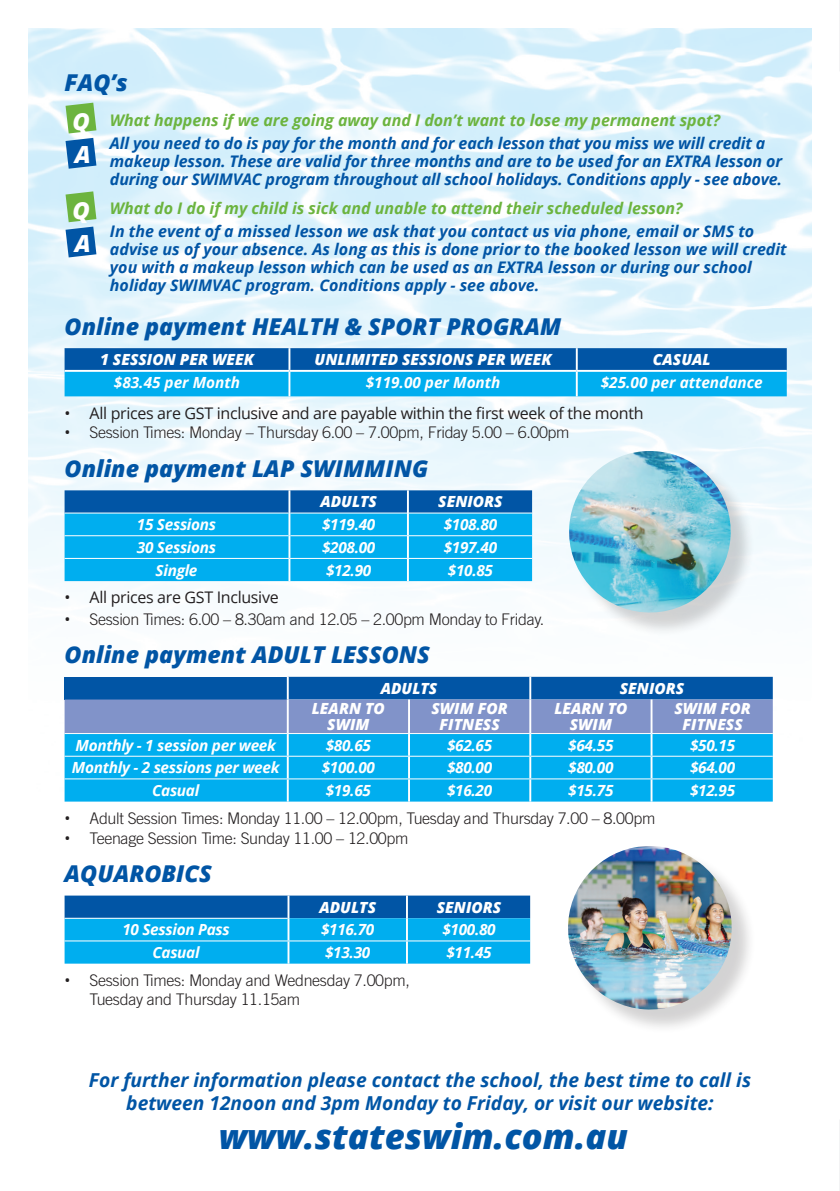
<style>
.page{position:relative;width:840px;height:1191px;background:#fff}
.page>*{position:absolute;margin:0;border:0;box-sizing:border-box;transform-origin:0 0}
.t1{font:italic 800 34.6px "Open Sans";color:#0155a5}
.t2{font:italic 800 23.6px/33px "Open Sans";color:#fff}
.t3{font:italic 800 23.2px "Open Sans";color:#0155a5}
.t4{font:italic 700 19.2px/23px "Open Sans";color:#0155a5;text-align:center}
.t5{font:italic 700 16px/18px "Open Sans";color:#0155a5}
.t6{font:300 16px/19.2px "Trade Gothic";letter-spacing:-.02em;color:#231f20}
.t7{font:italic 700 16px "Open Sans";color:#6cb43f}
.t8{font:16px "Open Sans";letter-spacing:-.02em;color:#231f20}
.t9{font:italic 700 15.4px "Open Sans";letter-spacing:-.02em;color:#fff}
.t10{font:italic 800 15.4px/16px "Open Sans";color:#fff;text-align:center}
.t11{font:italic 700 15.4px "Open Sans";color:#fff}
.s1{font-family:"Open Sans";font-weight:400}
</style>
<div class="page">
<hr style="left:839px;top:0;width:1px;height:71px;background:#d1d2d4">
<hr style="left:839px;top:1119px;width:1px;height:72px;background:#d1d2d4">
<img style="left:28px;top:28px;width:783px;height:770px">
<svg style="left:65px;top:348px;width:721px;height:48px;background:#0284cc"></svg>
<hr style="left:288px;top:348px;width:2px;height:22px;background:#fff">
<hr style="left:575px;top:348px;width:2px;height:22px;background:#fff">
<hr style="left:65px;top:370px;width:224px;height:2px;background:#fff">
<hr style="left:289px;top:370px;width:287px;height:2px;background:#fff">
<hr style="left:288px;top:372px;width:2px;height:24px;background:#fff">
<hr style="left:576px;top:370px;width:210px;height:2px;background:#fff">
<hr style="left:575px;top:372px;width:2px;height:24px;background:#fff">
<svg style="left:65px;top:490px;width:466px;height:91px;background:#0b9cdd"></svg>
<svg style="left:65px;top:677px;width:707px;height:124px;background:#2797d7"></svg>
<hr style="left:408px;top:779px;width:2px;height:22px;background:#fff">
<hr style="left:529px;top:779px;width:2px;height:22px;background:#fff">
<hr style="left:650px;top:779px;width:2px;height:22px;background:#fff">
<hr style="left:65px;top:755px;width:222px;height:1px;background:#fff">
<hr style="left:287px;top:755px;width:122px;height:1px;background:#fff">
<hr style="left:409px;top:755px;width:121px;height:1px;background:#fff">
<hr style="left:530px;top:755px;width:121px;height:1px;background:#fff">
<hr style="left:651px;top:755px;width:121px;height:1px;background:#fff">
<hr style="left:65px;top:778px;width:222px;height:1px;background:#fff">
<hr style="left:287px;top:778px;width:122px;height:1px;background:#fff">
<hr style="left:409px;top:778px;width:121px;height:1px;background:#fff">
<hr style="left:530px;top:778px;width:121px;height:1px;background:#fff">
<hr style="left:651px;top:778px;width:121px;height:1px;background:#fff">
<hr style="left:287px;top:699px;width:1px;height:34px;background:#fff">
<hr style="left:408px;top:699px;width:2px;height:34px;background:#fff">
<hr style="left:529px;top:699px;width:2px;height:34px;background:#fff">
<hr style="left:650px;top:699px;width:2px;height:34px;background:#fff">
<hr style="left:287px;top:733px;width:122px;height:1px;background:#fff">
<hr style="left:409px;top:733px;width:121px;height:1px;background:#fff">
<hr style="left:530px;top:733px;width:121px;height:1px;background:#fff">
<hr style="left:651px;top:733px;width:121px;height:1px;background:#fff">
<svg style="left:65px;top:895px;width:465px;height:68px;background:#0a94d7"></svg>
<hr style="left:287px;top:895px;width:2px;height:23px;background:#fff">
<hr style="left:65px;top:917px;width:222px;height:1px;background:#fff">
<div style="left:572px;top:454px;width:183px;height:183px;background:#231f20;opacity:.2"></div>
<img style="left:566px;top:451px;width:167px;height:164px">
<div style="left:571px;top:849px;width:185px;height:185px;background:#231f20;opacity:.2"></div>
<img style="left:568px;top:846px;width:166px;height:166px">
<svg style="left:65px;top:103px;width:31px;height:66px;background:#609f93"></svg>
<svg style="left:65px;top:191px;width:31px;height:66px;background:#5e9e93"></svg>
<h3 class="t3" style="left:65px;top:64px;width:65px">FAQ’S</h3>
<p class="t7" style="left:110px;top:108px;width:611px">What happens if we are going away and I don’t want to lose my permanent spot?</p>
<p class="t5" style="left:110px;top:134px;width:673px">All you need to do is pay for the month and for each lesson that you miss we will credit a makeup lesson. These are valid for three months and are to be used for an EXTRA lesson or during our SWIMVAC program throughout all school holidays. Conditions apply - see above.</p>
<p class="t7" style="left:110px;top:197px;width:573px">What do I do if my child is sick and unable to attend their scheduled lesson?</p>
<p class="t5" style="left:110px;top:222px;width:678px">In the event of a missed lesson we ask that you contact us via phone, email or SMS to advise us of your absence. As long as this is done prior to the booked lesson we will credit you with a makeup lesson which can be used as an EXTRA lesson or during our school holiday SWIMVAC program. Conditions apply - see above.</p>
<h3 class="t3" style="left:65px;top:309px;width:498px">ONLINE PAYMENT HEALTH &amp; SPORT PROGRAM</h3>
<p class="t10" style="left:100px;top:351px;width:32px">1 SESSION</p>
<p class="t10" style="left:180px;top:351px;width:76px">PER WEEK</p>
<p class="t10" style="left:314px;top:351px;width:21px">UNLIMITED</p>
<p class="t10" style="left:402px;top:351px;width:19px">SESSIONS</p>
<p class="t10" style="left:477px;top:351px;width:76px">PER WEEK</p>
<p class="t10" style="left:652px;top:351px;width:21px">CASUAL</p>
<p class="t11" style="left:114px;top:372px;width:128px">$83.45 per Month</p>
<p class="t11" style="left:365px;top:372px;width:136px">$119.00 per Month</p>
<p class="t11" style="left:600px;top:372px;width:163px">$25.00 per attendance</p>
<p class="t8" style="left:65px;top:402px;width:580px">• All prices are GST inclusive and are payable within the first week of the month</p>
<p class="t6" style="left:65px;top:423px;width:506px"><span class="s1">•</span> Session Times: Monday – Thursday 6.00 – 7.00pm, Friday 5.00 – 6.00pm</p>
<h3 class="t3" style="left:65px;top:450px;width:365px">ONLINE PAYMENT LAP SWIMMING</h3>
<p class="t10" style="left:320px;top:493px;width:21px">ADULTS</p>
<p class="t10" style="left:438px;top:493px;width:19px">SENIORS</p>
<p class="t9" style="left:137px;top:514px;width:81px">15 Sessions</p>
<p class="t9" style="left:322px;top:514px;width:55px">$119.40</p>
<p class="t9" style="left:443px;top:514px;width:55px">$108.80</p>
<p class="t9" style="left:137px;top:536px;width:81px">30 Sessions</p>
<p class="t9" style="left:322px;top:536px;width:55px">$208.00</p>
<p class="t9" style="left:443px;top:536px;width:55px">$197.40</p>
<p class="t9" style="left:155px;top:559px;width:43px">Single</p>
<p class="t9" style="left:326px;top:559px;width:47px">$12.90</p>
<p class="t9" style="left:447px;top:559px;width:47px">$10.85</p>
<p class="t8" style="left:65px;top:586px;width:215px">• All prices are GST Inclusive</p>
<p class="t6" style="left:65px;top:610px;width:481px"><span class="s1">•</span> Session Times: 6.00 – 8.30am and 12.05 – 2.00pm Monday to Friday.</p>
<h3 class="t3" style="left:65px;top:637px;width:219px">ONLINE PAYMENT ADULT</h3>
<h3 class="t3" style="left:331px;top:637px;width:28px">LESSONS</h3>
<p class="t10" style="left:380px;top:680px;width:21px">ADULTS</p>
<p class="t10" style="left:619px;top:680px;width:19px">SENIORS</p>
<p class="t10" style="left:312px;top:700px;width:75px">LEARN TO<br>SWIM</p>
<p class="t10" style="left:431px;top:700px;width:78px">SWIM FOR<br>FITNESS</p>
<p class="t10" style="left:554px;top:700px;width:75px">LEARN TO<br>SWIM</p>
<p class="t10" style="left:674px;top:700px;width:78px">SWIM FOR<br>FITNESS</p>
<p class="t9" style="left:75px;top:734px;width:202px">Monthly - 1 session per week</p>
<p class="t9" style="left:325px;top:734px;width:47px">$80.65</p>
<p class="t9" style="left:447px;top:734px;width:47px">$62.65</p>
<p class="t9" style="left:568px;top:734px;width:47px">$64.55</p>
<p class="t9" style="left:689px;top:734px;width:47px">$50.15</p>
<p class="t9" style="left:72px;top:757px;width:209px">Monthly - 2 sessions per week</p>
<p class="t9" style="left:321px;top:757px;width:55px">$100.00</p>
<p class="t9" style="left:447px;top:757px;width:47px">$80.00</p>
<p class="t9" style="left:568px;top:757px;width:47px">$80.00</p>
<p class="t9" style="left:689px;top:757px;width:47px">$64.00</p>
<p class="t9" style="left:152px;top:780px;width:49px">Casual</p>
<p class="t9" style="left:325px;top:780px;width:47px">$19.65</p>
<p class="t9" style="left:447px;top:780px;width:47px">$16.20</p>
<p class="t9" style="left:568px;top:780px;width:47px">$15.75</p>
<p class="t9" style="left:689px;top:780px;width:47px">$12.95</p>
<p class="t6" style="left:65px;top:809px;width:592px"><span class="s1">•</span> Adult Session Times: Monday 11.00 – 12.00pm, Tuesday and Thursday 7.00 – 8.00pm</p>
<p class="t6" style="left:65px;top:828px;width:345px"><span class="s1">•</span> Teenage Session Time: Sunday 11.00 – 12.00pm</p>
<h3 class="t3" style="left:65px;top:856px;width:32px">AQUAROBICS</h3>
<p class="t10" style="left:319px;top:898px;width:21px">ADULTS</p>
<p class="t10" style="left:436px;top:898px;width:19px">SENIORS</p>
<p class="t9" style="left:122px;top:919px;width:109px">10 Session Pass</p>
<p class="t9" style="left:321px;top:918px;width:55px">$116.70</p>
<p class="t9" style="left:442px;top:918px;width:55px">$100.80</p>
<p class="t9" style="left:152px;top:942px;width:49px">Casual</p>
<p class="t9" style="left:325px;top:942px;width:47px">$13.30</p>
<p class="t9" style="left:446px;top:942px;width:47px">$11.45</p>
<p class="t6" style="left:89px;top:970px;width:321px;text-indent:-25px"><span class="s1">•</span> Session Times: Monday and Wednesday 7.00pm,<br>Tuesday and Thursday 11.15am</p>
<h2 class="t2" style="left:72px;top:104px;width:20px">Q<br>A</h2>
<h2 class="t2" style="left:72px;top:193px;width:20px">Q<br>A</h2>
<p class="t4" style="left:89px;top:1067px;width:663px">For further information please contact the school, the best time to call is between 12noon and 3pm Monday to Friday, or visit our website:</p>
<h1 class="t1" style="left:219px;top:1110px;width:410px">WWW.STATESWIM.COM.AU</h1>
</div>
